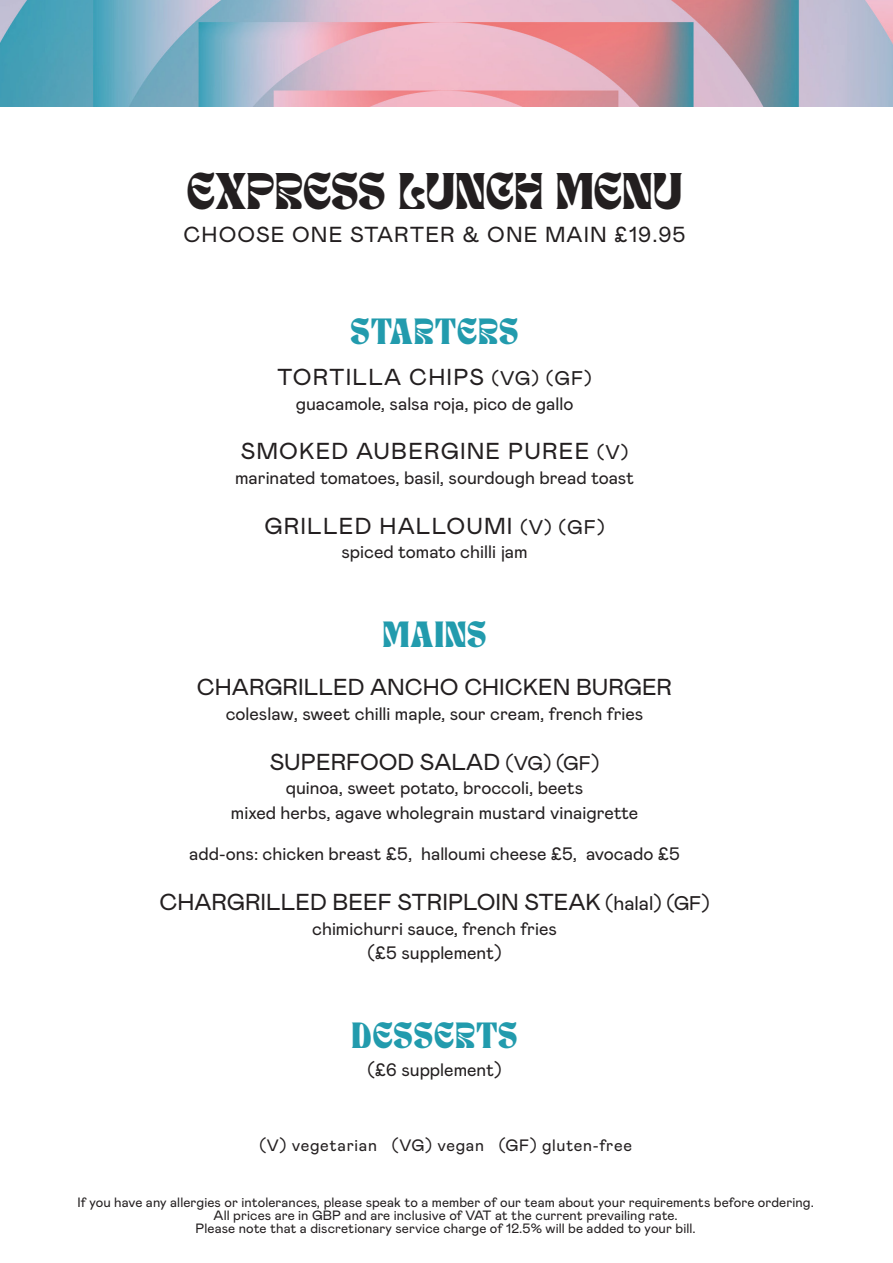
<style>
.page{position:relative;width:893px;height:1263px;background:#fff}
.page>*{position:absolute;margin:0;border:0;box-sizing:border-box;transform-origin:0 0}
.t1{font:36px "TAN NIMBUS";letter-spacing:.01em;color:#231f20}
.t2{font:25.5px "TAN NIMBUS";letter-spacing:.05em;color:#229bad}
.t3{font:23.1px "Mabry Pro";color:#231f20}
.t4{font:23.1px "Mabry Pro";letter-spacing:.05em;color:#231f20}
.t5{font:21.75px "Mabry Pro";letter-spacing:.05em;color:#231f20}
.t6{font:18px "Mabry Pro";color:#231f20}
.t7{font:16.5px "Mabry Pro";letter-spacing:.04em;color:#231f20}
.t8{font:13.5px "Mabry Pro";letter-spacing:.005em;color:#231f20}
.s1{font-size:19.8px}
</style>
<div class="page">
<img style="left:0;top:0;width:893px;height:106px">
<p class="t1" style="left:187px;top:176px;width:497px">EXPRESS LUNCH MENU</p>
<p class="t5" style="left:184px;top:219px;width:503px">CHOOSE ONE STARTER &amp; ONE MAIN £19.95</p>
<p class="t2" style="left:351px;top:320px;width:169px">STARTERS</p>
<p class="t4" style="left:277px;top:361px;width:316px">TORTILLA CHIPS <span class="s1">(VG) (GF)</span></p>
<p class="t6" style="left:296px;top:391px;width:279px">guacamole, salsa roja, pico de gallo</p>
<p class="t4" style="left:241px;top:435px;width:389px">SMOKED AUBERGINE PUREE <span class="s1">(V)</span></p>
<p class="t6" style="left:235px;top:465px;width:401px">marinated tomatoes, basil, sourdough bread toast</p>
<p class="t4" style="left:264px;top:509px;width:342px">GRILLED HALLOUMI <span class="s1">(V) (GF)</span></p>
<p class="t6" style="left:341px;top:539px;width:188px">spiced tomato chilli jam</p>
<p class="t2" style="left:383px;top:624px;width:105px">MAINS</p>
<p class="t3" style="left:197px;top:671px;width:477px">CHARGRILLED ANCHO CHICKEN BURGER</p>
<p class="t6" style="left:226px;top:701px;width:419px">coleslaw, sweet chilli maple, sour cream, french fries</p>
<p class="t3" style="left:270px;top:745px;width:331px">SUPERFOOD SALAD <span class="s1">(VG) (GF)</span></p>
<p class="t6" style="left:286px;top:775px;width:299px">quinoa, sweet potato, broccoli, beets</p>
<p class="t6" style="left:231px;top:800px;width:409px">mixed herbs, agave wholegrain mustard vinaigrette</p>
<p class="t6" style="left:189px;top:841px;width:492px">add-ons: chicken breast £5, halloumi cheese £5, avocado £5</p>
<p class="t3" style="left:159px;top:885px;width:552px">CHARGRILLED BEEF STRIPLOIN STEAK <span class="s1">(halal) (GF)</span></p>
<p class="t6" style="left:312px;top:915px;width:246px">chimichurri sauce, french fries</p>
<p class="t6" style="left:367px;top:940px;width:136px">(£5 supplement)</p>
<p class="t2" style="left:352px;top:1025px;width:167px">DESSERTS</p>
<p class="t6" style="left:367px;top:1057px;width:136px">(£6 supplement)</p>
<p class="t7" style="left:259px;top:1134px;width:374px">(V) vegetarian (VG) vegan (GF) gluten-free</p>
<p class="t8" style="left:77px;top:1192px;width:738px">If you have any allergies or intolerances, please speak to a member of our team about your requirements before ordering.</p>
<p class="t8" style="left:214px;top:1205px;width:465px">All prices are in GBP and are inclusive of VAT at the current prevailing rate.</p>
<p class="t8" style="left:196px;top:1219px;width:502px">Please note that a discretionary service charge of 12.5% will be added to your bill.</p>
</div>
